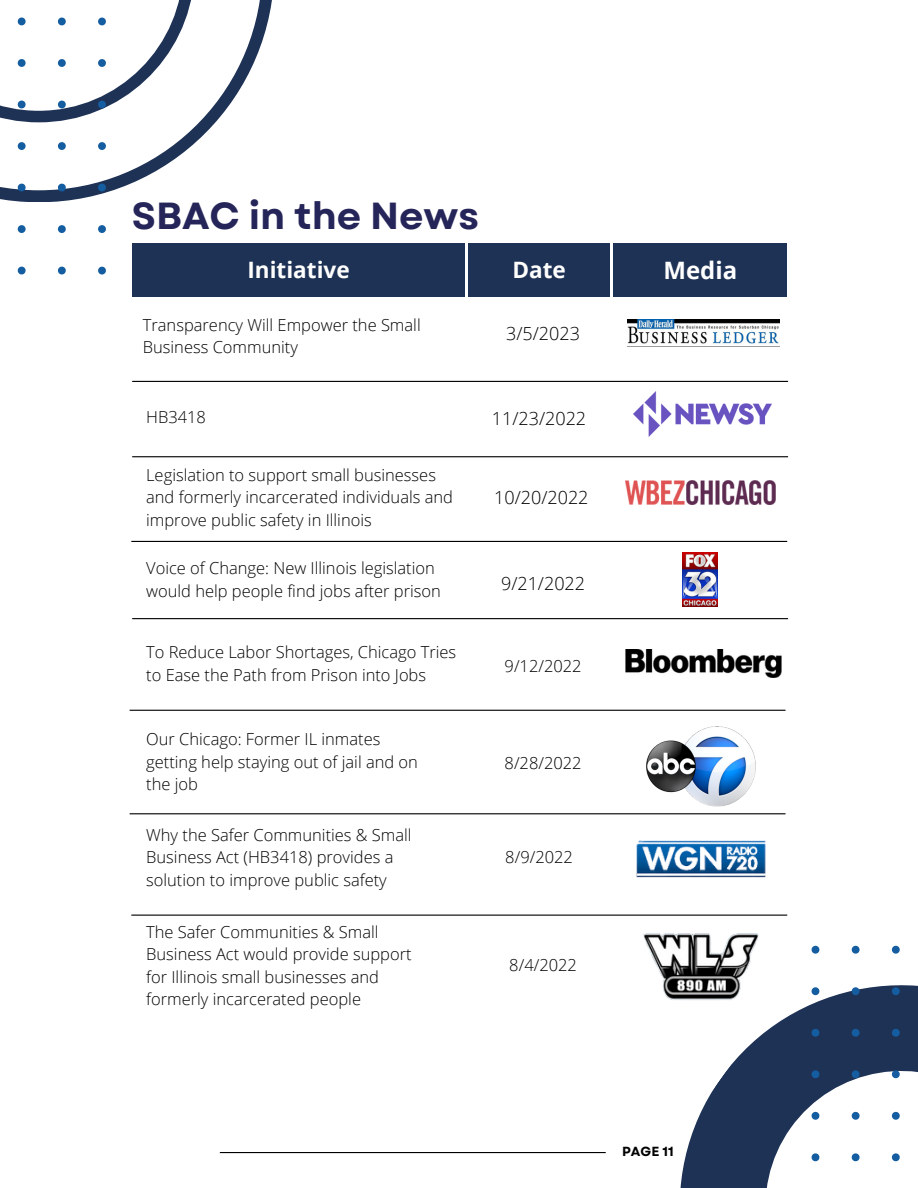
<style>
.page{position:relative;width:918px;height:1188px;background:#fff}
.page>*{position:absolute;margin:0;border:0;box-sizing:border-box;transform-origin:0 0}
.t1{font:700 37.65px "Garet";color:#252559}
.t2{font:700 24px "Open Sans";color:#fff}
.t3{font:700 22.5px "Open Sans";color:#fefefd}
.t4{font:300 18px "Open Sans";color:#000}
.t5{font:300 16.5px/22.5px "Open Sans";color:#000}
.t6{font:700 13.2px "Garet";color:#000}
</style>
<div class="page">
<div style="left:132px;top:243px;width:333px;height:53px;background:#1e3256"></div>
<div style="left:468px;top:243px;width:142px;height:53px;background:#1e3256"></div>
<div style="left:613px;top:243px;width:174px;height:53px;background:#1e3256"></div>
<svg style="left:106px;top:0;width:166px;height:193px"></svg>
<svg style="left:0;top:17px;width:106px;height:258px"></svg>
<svg style="left:592px;top:914px;width:305px;height:274px"></svg>
<svg style="left:812px;top:946px;width:106px;height:242px"></svg>
<hr style="left:220px;top:1152px;width:386px;height:1px;background:#000">
<hr style="left:132px;top:456px;width:656px;height:1px;background:#000">
<hr style="left:131px;top:541px;width:656px;height:1px;background:#000">
<hr style="left:132px;top:618px;width:656px;height:1px;background:#000">
<hr style="left:130px;top:710px;width:656px;height:1px;background:#000">
<img style="left:625px;top:481px;width:151px;height:24px">
<img style="left:683px;top:552px;width:35px;height:54px">
<img style="left:625px;top:649px;width:156px;height:28px">
<hr style="left:130px;top:813px;width:656px;height:1px;background:#000">
<hr style="left:131px;top:915px;width:656px;height:1px;background:#000">
<img style="left:646px;top:726px;width:109px;height:81px">
<img style="left:636px;top:840px;width:129px;height:38px">
<img style="left:642px;top:931px;width:116px;height:69px">
<img style="left:627px;top:320px;width:152px;height:27px">
<hr style="left:132px;top:381px;width:656px;height:1px;background:#000">
<img style="left:633px;top:392px;width:139px;height:45px">
<h1 class="t1" style="left:132px;top:189px;width:349px">SBAC in the News</h1>
<h3 class="t3" style="left:247px;top:254px;width:104px">Initiative</h3>
<h3 class="t3" style="left:512px;top:254px;width:55px">Date</h3>
<h2 class="t2" style="left:664px;top:253px;width:75px">Media</h2>
<p class="t5" style="left:143px;top:313px;width:279px">Transparency Will Empower the Small<br>Business Community</p>
<p class="t4" style="left:506px;top:321px;width:75px">3/5/2023</p>
<p class="t5" style="left:146px;top:405px;width:61px">HB3418</p>
<p class="t4" style="left:492px;top:406px;width:96px">11/23/2022</p>
<p class="t5" style="left:146px;top:463px;width:308px">Legislation to support small businesses and formerly incarcerated individuals and improve public safety in Illinois</p>
<p class="t5" style="left:146px;top:556px;width:296px">Voice of Change: New Illinois legislation would help people find jobs after prison</p>
<p class="t5" style="left:146px;top:640px;width:312px">To Reduce Labor Shortages, Chicago Tries to Ease the Path from Prison into Jobs</p>
<p class="t5" style="left:146px;top:728px;width:273px">Our Chicago: Former IL inmates getting help staying out of jail and on the job</p>
<p class="t5" style="left:146px;top:823px;width:267px">Why the Safer Communities &amp; Small<br>Business Act (HB3418) provides a solution to improve public safety</p>
<p class="t5" style="left:146px;top:920px;width:267px">The Safer Communities &amp; Small<br>Business Act would provide support for Illinois small businesses and formerly incarcerated people</p>
<p class="t4" style="left:494px;top:485px;width:96px">10/20/2022</p>
<p class="t4" style="left:501px;top:571px;width:86px">9/21/2022</p>
<p class="t5" style="left:505px;top:654px;width:79px">9/12/2022</p>
<p class="t5" style="left:505px;top:751px;width:79px">8/28/2022</p>
<p class="t5" style="left:505px;top:846px;width:69px">8/9/2022</p>
<p class="t5" style="left:509px;top:954px;width:69px">8/4/2022</p>
<p class="t6" style="left:622px;top:1142px;width:53px">PAGE 11</p>
</div>
